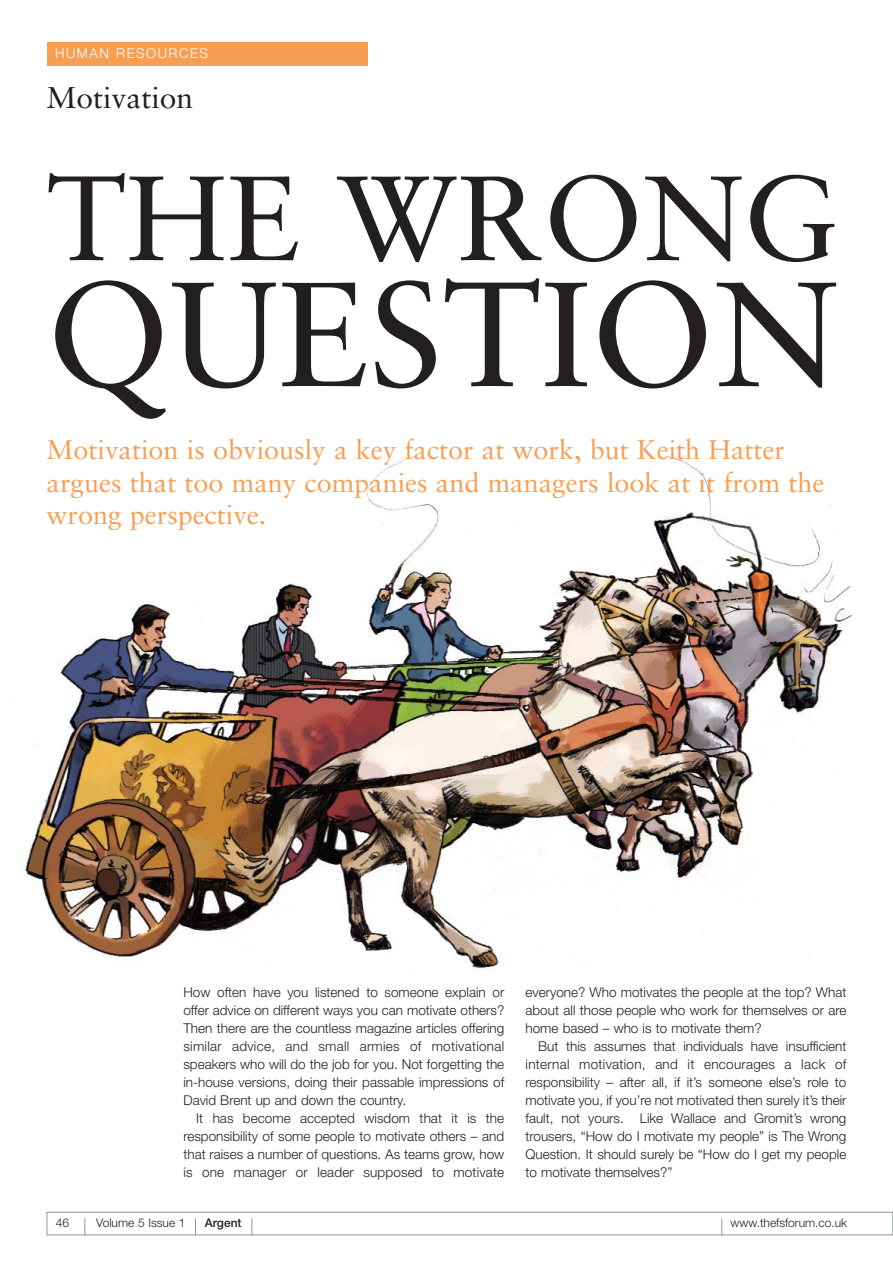
<style>
.page{position:relative;width:893px;height:1263px;background:#fff}
.page>*{position:absolute;margin:0;border:0;box-sizing:border-box;transform-origin:0 0}
.t1{font:148.5px "Sabon";color:#231f20}
.t2{font:120px "Sabon";color:#231f20}
.t3{font:30px "Sabon";color:#231f20}
.t4{font:27px/32.4px "Sabon";color:#f89e53}
.t5{font:300 13.5px/18px "Helvetica Neue";color:#231f20;text-align:justify}
.t6{font:300 13.5px "Helvetica Neue";letter-spacing:.11em;color:#fff}
.t7{font:300 12px "Helvetica Neue";color:#231f20}
.t8{font:500 12px "Helvetica Neue";color:#231f20}
</style>
<div class="page">
<img style="left:25px;top:457px;width:827px;height:550px">
<div style="left:47px;top:43px;width:320px;height:23px;background:#f89e53"></div>
<div style="left:47px;top:1212px;width:845px;height:23px;border:1px solid #869c9c"></div>
<svg style="left:195px;top:1218px;width:1px;height:17px"></svg>
<svg style="left:251px;top:1218px;width:1px;height:17px"></svg>
<svg style="left:84px;top:1218px;width:1px;height:17px"></svg>
<svg style="left:721px;top:1218px;width:1px;height:17px"></svg>
<p class="t6" style="left:55px;top:48px;width:154px">HUMAN RESOURCES</p>
<h3 class="t3" style="left:47px;top:85px;width:148px">Motivation</h3>
<h2 class="t2" style="left:47px;top:169px;width:791px">THE WRONG</h2>
<h1 class="t1" style="left:47px;top:273px;width:793px">QUESTION</h1>
<h3 class="t4" style="left:47px;top:436px;width:779px">Motivation is obviously a key factor at work, but Keith Hatter argues that too many companies and managers look at it from the wrong perspective.</h3>
<p class="t5" style="left:183px;top:984px;width:322px">How often have you listened to someone explain or offer advice on different ways you can motivate others?<br>Then there are the countless magazine articles offering similar advice, and small armies of motivational speakers who will do the job for you. Not forgetting the in-house versions, doing their passable impressions of David Brent up and down the country.</p>
<p class="t5" style="left:183px;top:1110px;width:322px;text-indent:13px">It has become accepted wisdom that it is the responsibility of some people to motivate others – and that raises a number of questions. As teams grow, how is one manager or leader supposed to motivate</p>
<p class="t5" style="left:525px;top:984px;width:322px">everyone? Who motivates the people at the top? What about all those people who work for themselves or are home based – who is to motivate them?</p>
<p class="t5" style="left:525px;top:1038px;width:322px;text-indent:13px">But this assumes that individuals have insufficient internal motivation, and it encourages a lack of responsibility – after all, if it’s someone else’s role to motivate you, if you’re not motivated then surely it’s their fault, not yours. Like Wallace and Gromit’s wrong trousers, “How do I motivate my people” is The Wrong Question. It should surely be “How do I get my people to motivate themselves?”</p>
<p class="t7" style="left:56px;top:1218px;width:15px">46</p>
<p class="t7" style="left:96px;top:1218px;width:91px">Volume 5 Issue 1</p>
<p class="t8" style="left:205px;top:1218px;width:38px">Argent</p>
<p class="t7" style="left:730px;top:1218px;width:118px">www.thefsforum.co.uk</p>
</div>
